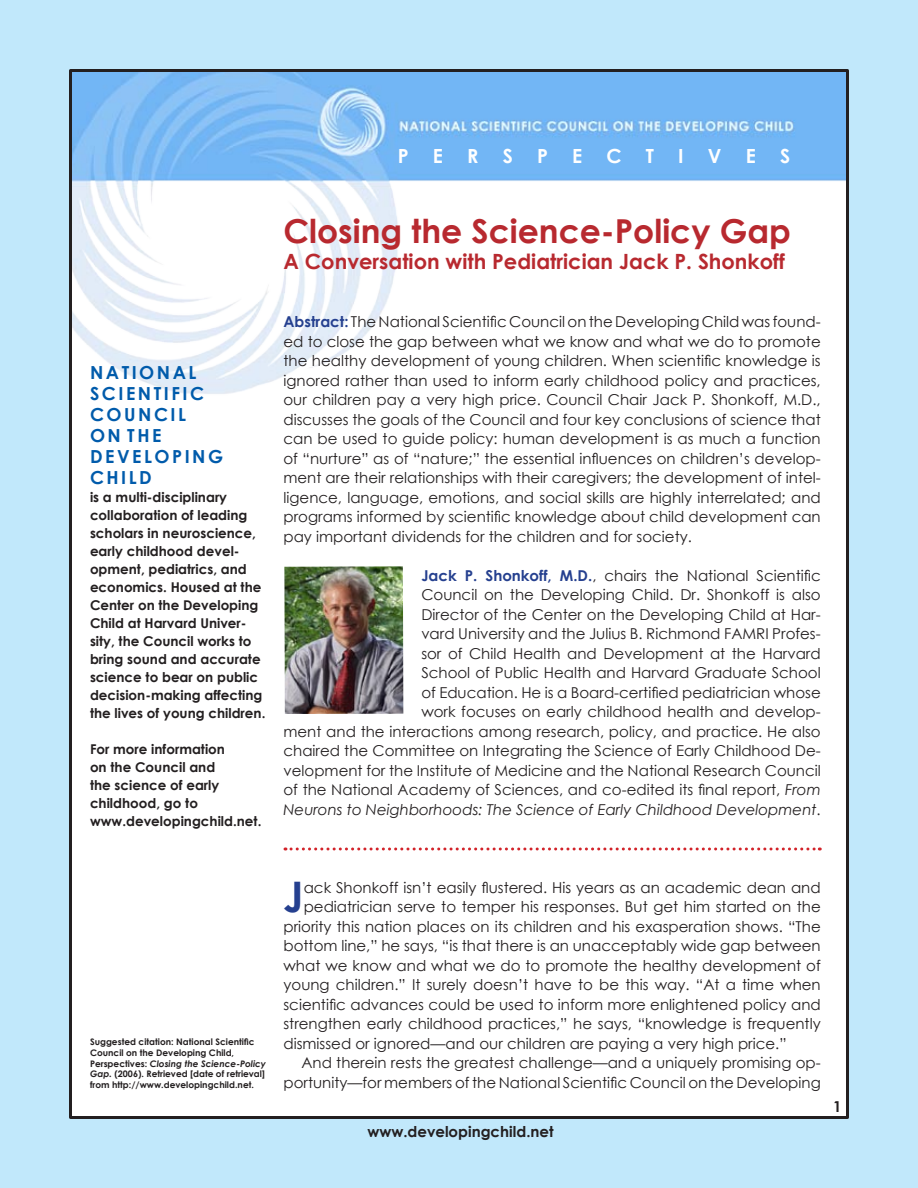
<style>
.page{position:relative;width:918px;height:1188px;background:#c1e8fb}
.page>*{position:absolute;margin:0;border:0;box-sizing:border-box;transform-origin:0 0}
.t1{font:700 42.15px "Century Gothic";color:#25408f}
.t2{font:700 33px "Century Gothic";color:#b8292f}
.t3{font:700 21px "Century Gothic";color:#b8292f}
.t4{font:700 19.5px "Century Gothic";letter-spacing:1.24em;color:#fff}
.t5{font:700 18px/21px "Century Gothic";color:#005bab}
.t6{font:15px/19.5px "Century Gothic";color:#231f20;text-align:justify}
.t7{font:700 15px "Century Gothic";color:#231f20}
.t8{font:700 13.5px/18px "Century Gothic";color:#231f20}
.t9{font:700 9px/10.8px "Century Gothic";color:#231f20}
.s1{font-weight:700;color:#25408f}
.s2{font-style:italic}
</style>
<div class="page">
<div style="left:70px;top:70px;width:778px;height:1048px;background:#fff"></div>
<img style="left:73px;top:73px;width:772px;height:321px">
<svg style="left:285px;top:848px;width:535px;height:3px"></svg>
<img style="left:284px;top:566px;width:119px;height:148px">
<h3 class="t4" style="left:398px;top:141px;width:394px">PERSPECTIVES</h3>
<p class="t5" style="left:90px;top:361px;width:135px">N A T I O N A L<br>S C I E N T I F I C<br>C O U N C I L<br>O N T H E<br>D E V E L O P I N G<br>C H I L D</p>
<p class="t8" style="left:90px;top:487px;width:177px">is a multi-disciplinary collaboration of leading scholars in neuroscience, early childhood devel&shy;opment, pediatrics, and economics. Housed at the<br>Center on the Developing<br>Child at Harvard Univer&shy;sity, the Council works to bring sound and accurate science to bear on public decision-making affecting the lives of young children.</p>
<p class="t8" style="left:90px;top:739px;width:173px">For more information<br>on the Council and<br>the science of early childhood, go to www.developingchild.net.</p>
<h2 class="t2" style="left:283px;top:206px;width:509px">Closing the Science-Policy Gap</h2>
<h3 class="t3" style="left:283px;top:245px;width:503px">A Conversation with Pediatrician Jack P. Shonkoff</h3>
<p class="t6" style="left:283px;top:312px;width:539px"><span class="s1">Abstract:</span> The National Scientific Council on the Developing Child was found&shy;ed to close the gap between what we know and what we do to promote the healthy development of young children. When scientific knowledge is ignored rather than used to inform early childhood policy and practices, our children pay a very high price. Council Chair Jack P. Shonkoff, M.D., discusses the goals of the Council and four key conclusions of science that can be used to guide policy: human development is as much a function of “nurture” as of “nature;” the essential influences on children’s develop&shy;ment are their relationships with their caregivers; the development of intel&shy;ligence, language, emotions, and social skills are highly interrelated; and programs informed by scientific knowledge about child development can pay important dividends for the children and for society.</p>
<p class="t6" style="left:283px;top:565px;width:539px;text-align:right"><span class="s1">Jack P. Shonkoff, M.D.</span>, chairs the National Scientific<br>Council on the Developing Child. Dr. Shonkoff is also<br>Director of the Center on the Developing Child at Har-<br>vard University and the Julius B. Richmond FAMRI Profes-<br>sor of Child Health and Development at the Harvard<br>School of Public Health and Harvard Graduate School<br>of Education. He is a Board-certified pediatrician whose<br>work focuses on early childhood health and develop-<br>ment and the interactions among research, policy, and practice. He also chaired the Committee on Integrating the Science of Early Childhood De&shy;velopment for the Institute of Medicine and the National Research Council of the National Academy of Sciences, and co-edited its final report, <span class="s2">From Neurons to Neighborhoods: The Science of Early Childhood Development</span>.</p>
<p class="t9" style="left:90px;top:1036px;width:178px">Suggested citation: National Scientific Council on the Developing Child, Perspectives: <span class="s2">Closing the Science-Policy Gap.</span> (2006). Retrieved [date of retrieval] from http://www.developingchild.net.</p>
<h1 class="t1" style="left:283px;top:865px;width:22px">J</h1>
<p class="t6" style="left:304px;top:877px;width:519px">ack Shonkoff isn’t easily flustered. His years as an academic dean and</p>
<p class="t6" style="left:304px;top:897px;width:519px">pediatrician serve to temper his responses. But get him started on the</p>
<p class="t6" style="left:283px;top:916px;width:539px">priority this nation places on its children and his exasperation shows. “The</p>
<p class="t6" style="left:283px;top:936px;width:539px">bottom line,” he says, “is that there is an unacceptably wide gap between</p>
<p class="t6" style="left:283px;top:955px;width:539px">what we know and what we do to promote the healthy development of</p>
<p class="t6" style="left:283px;top:975px;width:539px">young children.” It surely doesn’t have to be this way. “At a time when</p>
<p class="t6" style="left:283px;top:994px;width:539px">scientific advances could be used to inform more enlightened policy and</p>
<p class="t6" style="left:283px;top:1014px;width:539px">strengthen early childhood practices,” he says, “knowledge is frequently</p>
<p class="t6" style="left:283px;top:1033px;width:505px">dismissed or ignored—and our children are paying a very high price.”</p>
<p class="t6" style="left:301px;top:1053px;width:521px">And therein rests the greatest challenge—and a uniquely promising op-</p>
<p class="t6" style="left:283px;top:1072px;width:539px">portunity—for members of the National Scientific Council on the Developing</p>
<p class="t7" style="left:367px;top:1121px;width:188px">www.developingchild.net</p>
</div>
